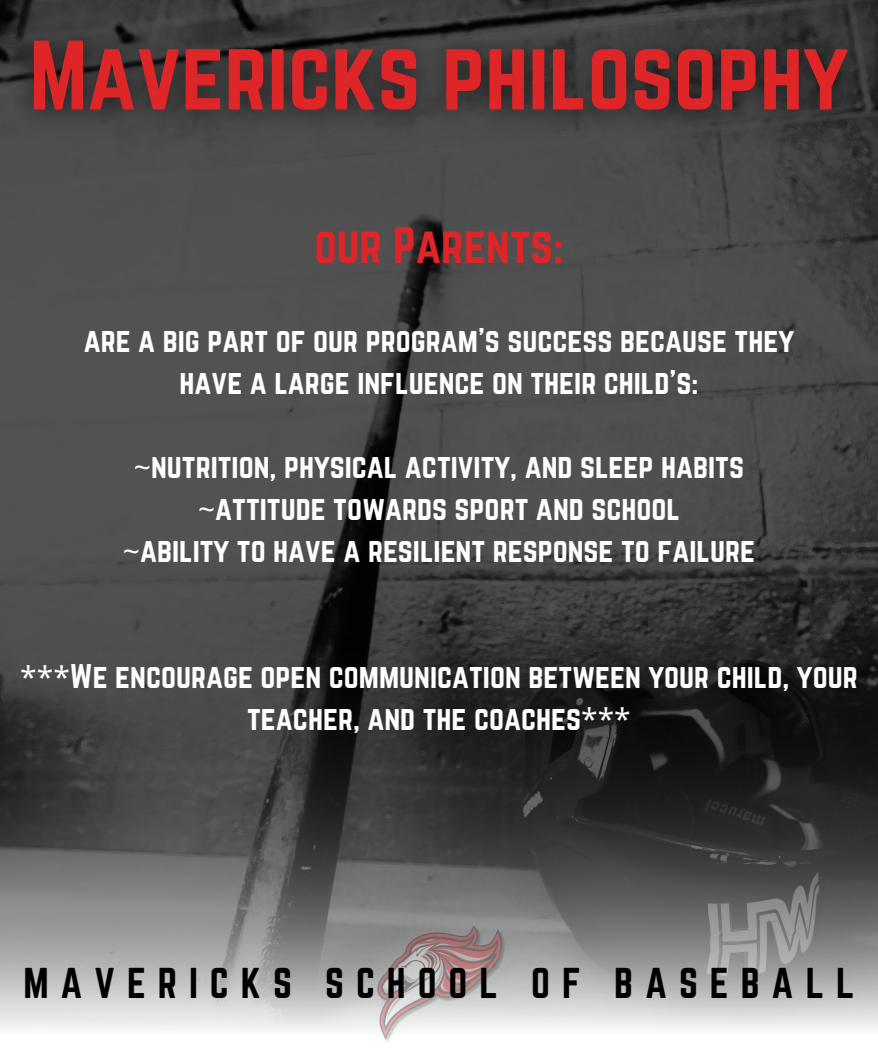
<style>
.page{position:relative;width:878px;height:1054px;background:#fff}
.page>*{position:absolute;margin:0;border:0;box-sizing:border-box;transform-origin:0 0}
.t1{font:86.2px "Norwester";color:#de2528}
.t2{font:45px "Norwester";color:#de2528}
.t3{font:37.7px "Norwester";letter-spacing:.315em;color:#000}
.t4{font:30px/42px "Norwester";color:#fefefe;text-align:center}
.s1{font-family:"Noto Sans"}
</style>
<div class="page">
<img style="left:0;top:0;width:878px;height:623px">
<img style="left:0;top:623px;width:878px;height:407px">
<img style="left:374px;top:924px;width:136px;height:118px">
<img style="left:0;top:6px;width:878px;height:145px">
<h1 class="t1" style="left:30px;top:23px;width:820px">Mavericks philosophy</h1>
<h2 class="t2" style="left:314px;top:218px;width:250px">our Parents:</h2>
<p class="t4" style="left:84px;top:319px;width:712px">are a big part of our program’s success because they have a large influence on their child’s:</p>
<p class="t4" style="left:123px;top:445px;width:633px"><span class="s1">~</span>nutrition, physical activity, and sleep habits <span class="s1">~</span>attitude towards sport and school<br><span class="s1">~</span>ability to have a resilient response to failure</p>
<p class="t4" style="left:20px;top:655px;width:838px"><span class="s1">***</span>We encourage open communication between your child, your teacher, and the coaches<span class="s1">***</span></p>
<p class="t3" style="left:23px;top:960px;width:832px">MAVERICKS SCHOOL OF BASEBALL</p>
</div>
